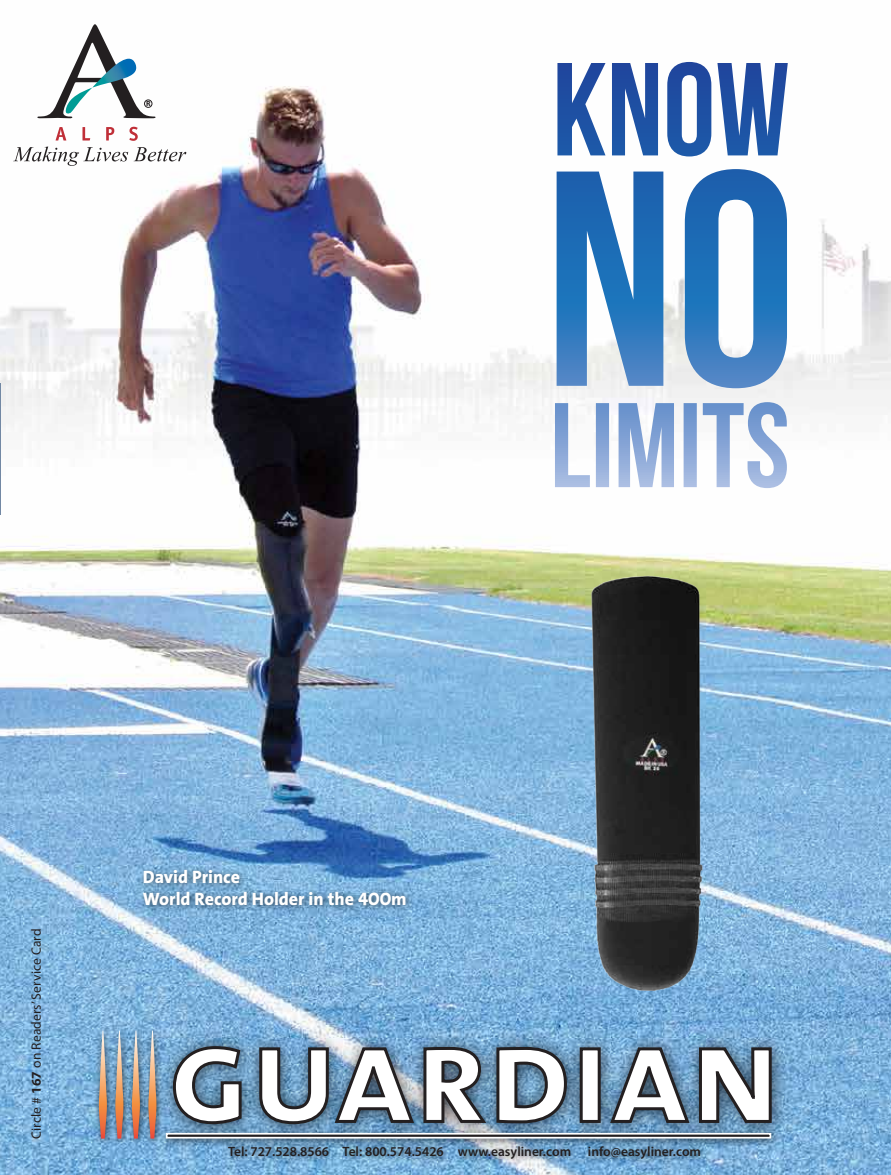
<style>
.page{position:relative;width:891px;height:1175px;background:#fff}
.page>*{position:absolute;margin:0;border:0;box-sizing:border-box;transform-origin:0 0}
.t1{font:139.5px "The Sans Bold Caps";color:#fff}
.t2{font:800 18px/21.6px "The Sans";color:#fff}
.t3{font:600 13.5px "Myriad Pro";color:#231f20}
.t4{font:13.5px "Myriad Pro";letter-spacing:.01em;color:#231f20}
.t5{font:700 7.5px "Myriad Pro";color:#231f20}
.s1{font-weight:700}
.s2{font-size:18.15px}
</style>
<div class="page">
<img style="left:0;top:61px;width:891px;height:920px">
<img style="left:0;top:981px;width:891px;height:193px">
<svg style="left:171px;top:1057px;width:73px;height:66px;background:#49647a"></svg>
<svg style="left:258px;top:1057px;width:158px;height:66px;background:#51697d"></svg>
<svg style="left:422px;top:1045px;width:66px;height:78px;background:#4c5e6e"></svg>
<svg style="left:495px;top:1045px;width:73px;height:78px;background:#455e73"></svg>
<div style="left:580px;top:1047px;width:21px;height:75px;border:3px solid #231f20"></div>
<svg style="left:608px;top:1045px;width:83px;height:78px;background:#4f6c85"></svg>
<svg style="left:697px;top:1045px;width:76px;height:78px;background:#405669"></svg>
<img style="left:134px;top:859px;width:340px;height:198px">
<img style="left:505px;top:551px;width:299px;height:449px">
<img style="left:91px;top:1022px;width:16px;height:126px">
<svg style="left:99px;top:1030px;width:8px;height:108px"></svg>
<img style="left:107px;top:1022px;width:17px;height:126px">
<svg style="left:115px;top:1030px;width:8px;height:108px"></svg>
<img style="left:150px;top:1022px;width:17px;height:101px">
<svg style="left:150px;top:1030px;width:6px;height:106px"></svg>
<img style="left:124px;top:1022px;width:26px;height:126px">
<svg style="left:132px;top:1030px;width:8px;height:108px"></svg>
<img style="left:156px;top:1123px;width:628px;height:28px">
<div style="left:166px;top:1132px;width:605px;height:6px;border:2px solid #fff"></div>
<img style="left:149px;top:1136px;width:633px;height:38px">
<svg style="left:37px;top:24px;width:119px;height:94px"></svg>
<img style="left:92px;top:59px;width:49px;height:29px">
<div style="left:144px;top:99px;width:8px;height:9px;border:1px solid #231f20;border-radius:50%"></div>
<svg style="left:13px;top:127px;width:173px;height:39px"></svg>
<svg style="left:555px;top:402px;width:232px;height:86px"></svg>
<svg style="left:557px;top:169px;width:230px;height:219px"></svg>
<svg style="left:557px;top:62px;width:231px;height:94px"></svg>
<hr style="left:0;top:383px;width:1px;height:131px;background:#7288a4">
<p class="t5" style="left:146px;top:99px;width:6px">R</p>
<p class="t4" style="left:28px;top:1138px;width:212px;rotate:-90deg">Circle # <span class="s1">167</span> on Readers’ Service Card</p>
<h2 class="t2" style="left:143px;top:865px;width:265px">David Prince<br>World Record Holder in the 4<span class="s2">OO</span>m</h2>
<h1 class="t1" style="left:169px;top:957px;width:613px">guardian</h1>
<p class="t3" style="left:228px;top:1142px;width:475px">Tel: 727.528.8566 Tel: 800.574.5426 www.easyliner.com info@easyliner.com</p>
</div>
